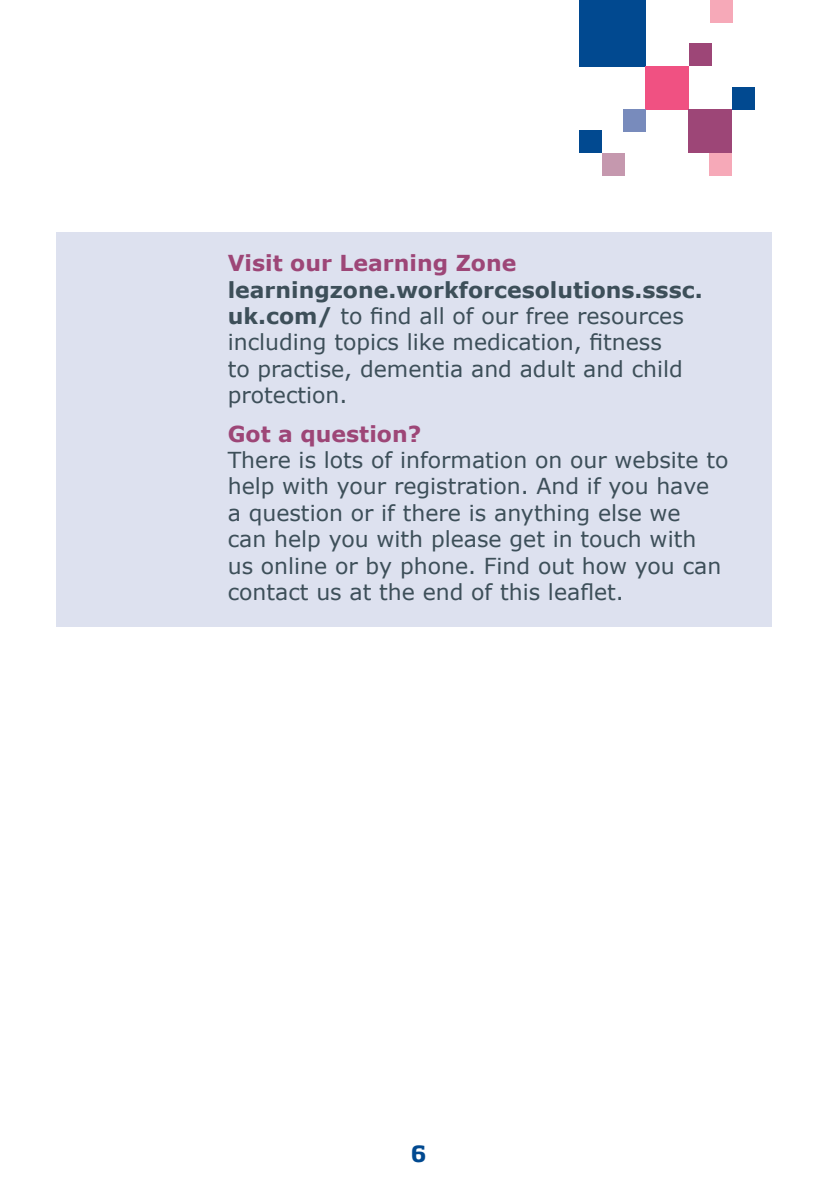
<style>
.page{position:relative;width:840px;height:1191px;background:#fff}
.page>*{position:absolute;margin:0;border:0;box-sizing:border-box;transform-origin:0 0}
.t1{font:22px/26.4px "Verdana";color:#3d4f59}
.t2{font:700 22px "Verdana";color:#9d4677}
.t3{font:700 22px "Soho Std";color:#014990}
.s1{font-weight:700}
</style>
<div class="page">
<div style="left:57px;top:233px;width:714px;height:393px;background:#dde1ef"></div>
<div style="left:579px;top:0;width:66px;height:66px;background:#014990"></div>
<div style="left:645px;top:66px;width:43px;height:44px;background:#f05182"></div>
<div style="left:688px;top:110px;width:43px;height:43px;background:#9d4677"></div>
<div style="left:688px;top:43px;width:23px;height:23px;background:#9d4677"></div>
<div style="left:710px;top:0;width:22px;height:23px;background:#f6a9b8"></div>
<div style="left:731px;top:87px;width:23px;height:23px;background:#014990"></div>
<div style="left:622px;top:110px;width:23px;height:22px;background:#788bbc"></div>
<div style="left:579px;top:130px;width:22px;height:23px;background:#014990"></div>
<div style="left:601px;top:153px;width:23px;height:23px;background:#c598ae"></div>
<div style="left:709px;top:153px;width:22px;height:23px;background:#f6a9b8"></div>
<p class="t2" style="left:227px;top:248px;width:290px">Visit our Learning Zone</p>
<p class="t1" style="left:227px;top:276px;width:476px"><span class="s1">learningzone.workforcesolutions.sssc. uk.com/</span> to find all of our free resources including topics like medication, fitness<br>to practise, dementia and adult and child protection.</p>
<p class="t2" style="left:227px;top:418px;width:195px">Got a question?</p>
<p class="t1" style="left:227px;top:446px;width:502px">There is lots of information on our website to help with your registration. And if you have<br>a question or if there is anything else we<br>can help you with please get in touch with<br>us online or by phone. Find out how you can contact us at the end of this leaflet.</p>
<p class="t3" style="left:411px;top:1140px;width:17px">6</p>
</div>
